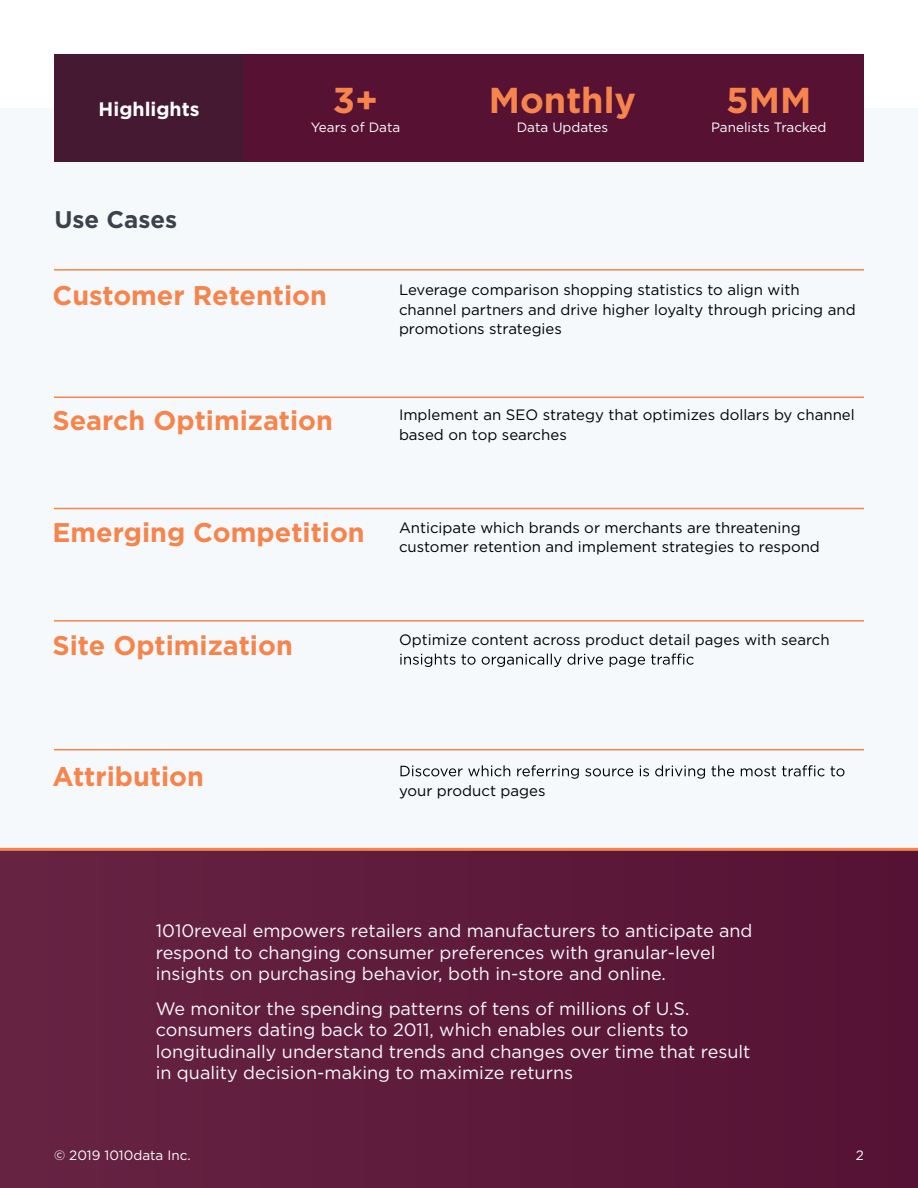
<style>
.page{position:relative;width:918px;height:1188px;background:#fff}
.page>*{position:absolute;margin:0;border:0;box-sizing:border-box;transform-origin:0 0}
.t1{font:700 36px "Gotham";color:#f5854c}
.t2{font:700 27px "Gotham";color:#f5854c}
.t3{font:700 24px "Gotham";color:#3b424c}
.t4{font:700 19.5px "Gotham";color:#fff}
.t5{font:18px/21.6px "Gotham";color:#f6f9fc}
.t6{font:15px/19.5px "Gotham";color:#000}
.t7{font:13.5px "Gotham";color:#fff}
</style>
<div class="page">
<div style="left:0;top:108px;width:918px;height:739px;background:#f6f9fc"></div>
<div style="left:0;top:849px;width:918px;height:339px;background:#5f1b3b"></div>
<svg style="left:400px;top:654px;width:294px;height:13px"></svg>
<svg style="left:400px;top:765px;width:445px;height:14px"></svg>
<hr style="left:54px;top:749px;width:810px;height:1px;background:#f5854c">
<hr style="left:0;top:848px;width:918px;height:3px;background:#f5854c">
<hr style="left:54px;top:620px;width:810px;height:2px;background:#f5854c">
<hr style="left:54px;top:508px;width:810px;height:1px;background:#f5854c">
<hr style="left:54px;top:397px;width:810px;height:1px;background:#f5854c">
<hr style="left:54px;top:269px;width:810px;height:2px;background:#f5854c">
<div style="left:55px;top:54px;width:809px;height:108px;background:#571133"></div>
<div style="left:55px;top:54px;width:189px;height:108px;background:#451931"></div>
<p class="t4" style="left:99px;top:96px;width:102px">Highlights</p>
<h3 class="t3" style="left:54px;top:203px;width:124px">Use Cases</h3>
<h1 class="t1" style="left:333px;top:76px;width:47px">3+</h1>
<p class="t7" style="left:311px;top:119px;width:91px">Years of Data</p>
<h1 class="t1" style="left:489px;top:76px;width:149px">Monthly</h1>
<p class="t7" style="left:517px;top:119px;width:93px">Data Updates</p>
<h1 class="t1" style="left:726px;top:76px;width:87px">5MM</h1>
<p class="t7" style="left:711px;top:119px;width:117px">Panelists Tracked</p>
<h2 class="t2" style="left:52px;top:277px;width:276px">Customer Retention</h2>
<p class="t6" style="left:399px;top:280px;width:458px">Leverage comparison shopping statistics to align with channel partners and drive higher loyalty through pricing and promotions strategies</p>
<h2 class="t2" style="left:52px;top:402px;width:282px">Search Optimization</h2>
<p class="t6" style="left:399px;top:405px;width:457px">Implement an SEO strategy that optimizes dollars by channel based on top searches</p>
<h2 class="t2" style="left:52px;top:515px;width:314px">Emerging Competition</h2>
<p class="t6" style="left:399px;top:517px;width:422px">Anticipate which brands or merchants are threatening customer retention and implement strategies to respond</p>
<h2 class="t2" style="left:52px;top:627px;width:242px">Site Optimization</h2>
<p class="t6" style="left:399px;top:630px;width:432px">Optimize content across product detail pages with search</p>
<h2 class="t2" style="left:52px;top:758px;width:153px">Attribution</h2>
<p class="t6" style="left:399px;top:780px;width:148px">your product pages</p>
<p class="t5" style="left:156px;top:920px;width:598px">1010reveal empowers retailers and manufacturers to anticipate and respond to changing consumer preferences with granular-level insights on purchasing behavior, both in-store and online.</p>
<p class="t5" style="left:156px;top:997px;width:596px">We monitor the spending patterns of tens of millions of U.S. consumers dating back to 2011, which enables our clients to longitudinally understand trends and changes over time that result in quality decision-making to maximize returns</p>
<p class="t7" style="left:54px;top:1146px;width:138px">© 2019 1010data Inc.</p>
<p class="t7" style="left:856px;top:1146px;width:10px">2</p>
</div>
